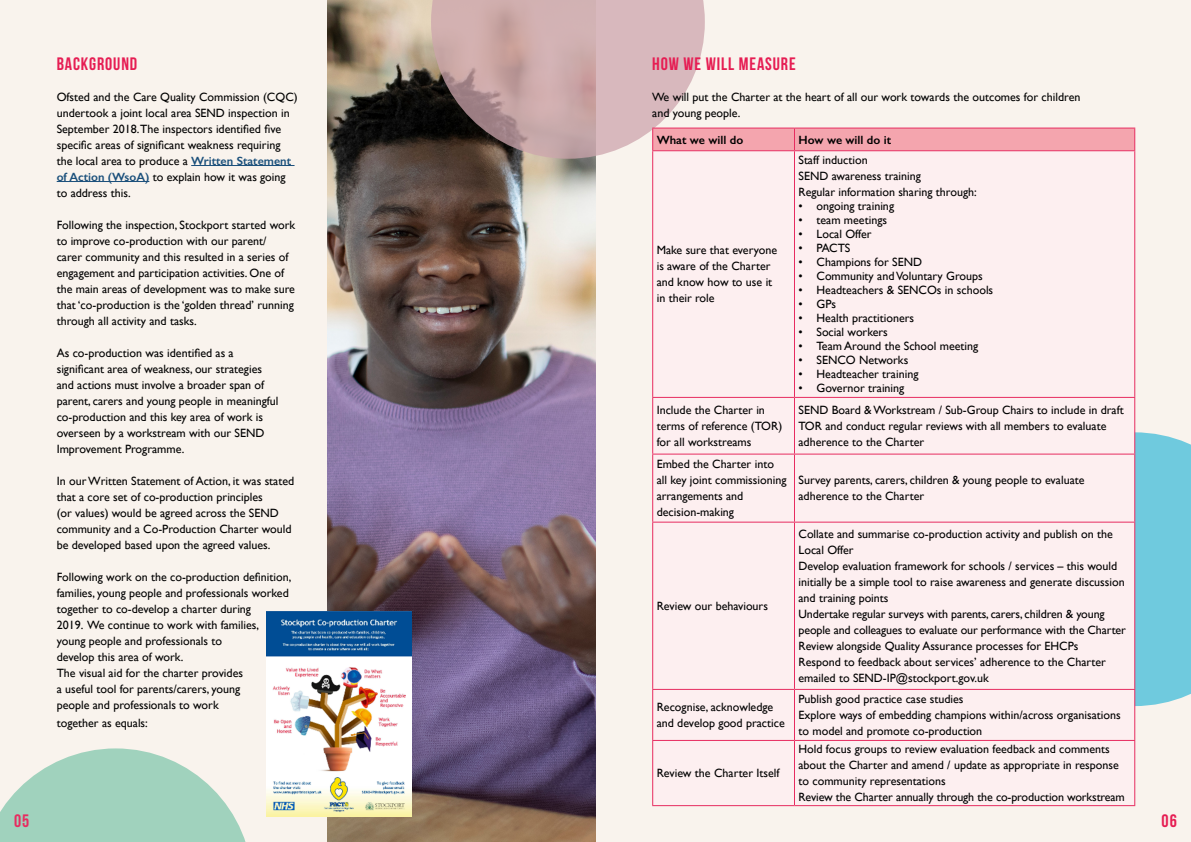
<style>
.page{position:relative;width:1191px;height:842px;background:#f9f3ed}
.page>*{position:absolute;margin:0;border:0;box-sizing:border-box;transform-origin:0 0}
.t1{font:700 18px "Bebas Neue";letter-spacing:.05em;color:#e61d53}
.t2{font:700 18px "Bebas Neue";color:#e72c60}
.t3{font:12px/16px "Gill Sans";color:#000}
.t4{font:600 12px "Gill Sans";color:#000}
.s1{font-weight:600;color:#1b507b}
</style>
<div class="page">
<hr style="left:191px;top:165px;width:103px;height:1px;background:#1b507b">
<hr style="left:57px;top:181px;width:92px;height:1px;background:#1b507b">
<img style="left:327px;top:0;width:268px;height:842px">
<svg style="left:0;top:748px;width:246px;height:94px"></svg>
<svg style="left:431px;top:0;width:274px;height:159px;background:#c0a3a4"></svg>
<div style="left:1135px;top:432px;width:56px;height:274px;background:#6fcade"></div>
<img style="left:266px;top:611px;width:145px;height:205px">
<svg style="left:653px;top:151px;width:481px;height:654px"></svg>
<div style="left:652px;top:128px;width:483px;height:22px;background:#f4a5ae"></div>
<hr style="left:652px;top:150px;width:142px;height:1px;background:#e72c60">
<hr style="left:652px;top:151px;width:1px;height:246px;background:#e72c60">
<hr style="left:794px;top:150px;width:341px;height:1px;background:#e72c60">
<hr style="left:794px;top:151px;width:1px;height:246px;background:#e72c60">
<hr style="left:1134px;top:151px;width:1px;height:246px;background:#e72c60">
<hr style="left:652px;top:397px;width:142px;height:1px;background:#e72c60">
<hr style="left:652px;top:398px;width:1px;height:56px;background:#e72c60">
<hr style="left:794px;top:397px;width:341px;height:1px;background:#e72c60">
<hr style="left:794px;top:398px;width:1px;height:56px;background:#e72c60">
<hr style="left:1134px;top:398px;width:1px;height:56px;background:#e72c60">
<hr style="left:652px;top:454px;width:142px;height:1px;background:#e72c60">
<hr style="left:652px;top:455px;width:1px;height:67px;background:#e72c60">
<hr style="left:794px;top:454px;width:341px;height:1px;background:#e72c60">
<hr style="left:794px;top:455px;width:1px;height:67px;background:#e72c60">
<hr style="left:1134px;top:455px;width:1px;height:67px;background:#e72c60">
<hr style="left:652px;top:522px;width:142px;height:1px;background:#e72c60">
<hr style="left:652px;top:523px;width:1px;height:166px;background:#e72c60">
<hr style="left:794px;top:522px;width:341px;height:1px;background:#e72c60">
<hr style="left:794px;top:523px;width:1px;height:166px;background:#e72c60">
<hr style="left:1134px;top:523px;width:1px;height:166px;background:#e72c60">
<hr style="left:652px;top:689px;width:142px;height:1px;background:#e72c60">
<hr style="left:652px;top:690px;width:1px;height:50px;background:#e72c60">
<hr style="left:794px;top:689px;width:341px;height:1px;background:#e72c60">
<hr style="left:794px;top:690px;width:1px;height:50px;background:#e72c60">
<hr style="left:1134px;top:690px;width:1px;height:50px;background:#e72c60">
<hr style="left:652px;top:740px;width:142px;height:1px;background:#e72c60">
<hr style="left:652px;top:741px;width:1px;height:64px;background:#e72c60">
<hr style="left:794px;top:740px;width:341px;height:1px;background:#e72c60">
<hr style="left:794px;top:741px;width:1px;height:64px;background:#e72c60">
<hr style="left:1134px;top:741px;width:1px;height:64px;background:#e72c60">
<hr style="left:652px;top:805px;width:142px;height:1px;background:#e72c60">
<hr style="left:794px;top:805px;width:341px;height:1px;background:#e72c60">
<h1 class="t1" style="left:57px;top:54px;width:82px">BACKGROUND</h1>
<p class="t3" style="left:57px;top:88px;width:242px">Ofsted and the Care Quality Commission (CQC) undertook a joint local area SEND inspection in September 2018.The inspectors identified five specific areas of significant weakness requiring the local area to produce a <span class="s1">Written Statement of Action (WsoA)</span> to explain how it was going to address this.</p>
<p class="t3" style="left:57px;top:216px;width:240px">Following the inspection, Stockport started work to improve co-production with our parent/<br>carer community and this resulted in a series of engagement and participation activities. One of the main areas of development was to make sure that ‘co-production is the ‘golden thread’ running through all activity and tasks.</p>
<p class="t3" style="left:57px;top:344px;width:223px">As co-production was identified as a significant area of weakness, our strategies and actions must involve a broader span of parent, carers and young people in meaningful co-production and this key area of work is overseen by a workstream with our SEND Improvement Programme.</p>
<p class="t3" style="left:57px;top:472px;width:239px">In our Written Statement of Action, it was stated that a core set of co-production principles<br>(or values) would be agreed across the SEND community and a Co-Production Charter would be developed based upon the agreed values.</p>
<p class="t3" style="left:57px;top:568px;width:236px">Following work on the co-production definition, families, young people and professionals worked together to co-develop a charter during<br>2019. We continue to work with families,<br>young people and professionals to<br>develop this area of work.<br>The visual aid for the charter provides<br>a useful tool for parents/carers, young<br>people and professionals to work</p>
<p class="t3" style="left:57px;top:714px;width:93px">together as equals:</p>
<h1 class="t1" style="left:652px;top:54px;width:145px">HOW WE WILL MEASURE</h1>
<p class="t3" style="left:652px;top:88px;width:430px">We will put the Charter at the heart of all our work towards the outcomes for children and young people.</p>
<p class="t4" style="left:656px;top:132px;width:88px">What we will do</p>
<p class="t4" style="left:798px;top:132px;width:94px">How we will do it</p>
<p class="t3" style="left:656px;top:242px;width:122px">Make sure that everyone is aware of the Charter and know how to use it in their role</p>
<p class="t3" style="left:798px;top:152px;width:180px">Staff induction<br>SEND awareness training<br>Regular information sharing through:</p>
<p class="t3" style="left:798px;top:198px;width:97px">• ongoing training</p>
<p class="t3" style="left:798px;top:212px;width:90px">• team meetings</p>
<p class="t3" style="left:798px;top:226px;width:75px">• Local Offer</p>
<p class="t3" style="left:798px;top:240px;width:53px">• PACTS</p>
<p class="t3" style="left:798px;top:254px;width:125px">• Champions for SEND</p>
<p class="t3" style="left:798px;top:268px;width:186px">• Community and Voluntary Groups</p>
<p class="t3" style="left:798px;top:282px;width:196px">• Headteachers &amp; SENCOs in schools</p>
<p class="t3" style="left:798px;top:296px;width:39px">• GPs</p>
<p class="t3" style="left:798px;top:310px;width:117px">• Health practitioners</p>
<p class="t3" style="left:798px;top:324px;width:91px">• Social workers</p>
<p class="t3" style="left:798px;top:338px;width:181px">• Team Around the School meeting</p>
<p class="t3" style="left:798px;top:352px;width:111px">• SENCO Networks</p>
<p class="t3" style="left:798px;top:366px;width:121px">• Headteacher training</p>
<p class="t3" style="left:798px;top:380px;width:107px">• Governor training</p>
<p class="t3" style="left:656px;top:402px;width:127px">Include the Charter in terms of reference (TOR) for all workstreams</p>
<p class="t3" style="left:798px;top:402px;width:327px">SEND Board &amp; Workstream / Sub-Group Chairs to include in draft<br>TOR and conduct regular reviews with all members to evaluate adherence to the Charter</p>
<p class="t3" style="left:656px;top:456px;width:131px">Embed the Charter into all key joint commissioning arrangements and decision-making</p>
<p class="t3" style="left:798px;top:472px;width:287px">Survey parents, carers, children &amp; young people to evaluate adherence to the Charter</p>
<p class="t3" style="left:656px;top:598px;width:113px">Review our behaviours</p>
<p class="t3" style="left:798px;top:526px;width:329px">Collate and summarise co-production activity and publish on the Local Offer<br>Develop evaluation framework for schools / services – this would initially be a simple tool to raise awareness and generate discussion and training points<br>Undertake regular surveys with parents, carers, children &amp; young people and colleagues to evaluate our performance with the Charter Review alongside Quality Assurance processes for EHCPs<br>Respond to feedback about services’ adherence to the Charter emailed to SEND-IP@stockport.gov.uk</p>
<p class="t3" style="left:656px;top:699px;width:130px">Recognise, acknowledge and develop good practice</p>
<p class="t3" style="left:798px;top:691px;width:324px">Publish good practice case studies<br>Explore ways of embedding champions within/across organisations to model and promote co-production</p>
<p class="t3" style="left:656px;top:765px;width:124px">Review the Charter Itself</p>
<p class="t3" style="left:798px;top:741px;width:328px">Hold focus groups to review evaluation feedback and comments about the Charter and amend / update as appropriate in response to community representations<br>Review the Charter annually through the co-production workstream</p>
<h1 class="t2" style="left:14px;top:811px;width:17px">05</h1>
<h1 class="t1" style="left:1161px;top:811px;width:17px">06</h1>
</div>
